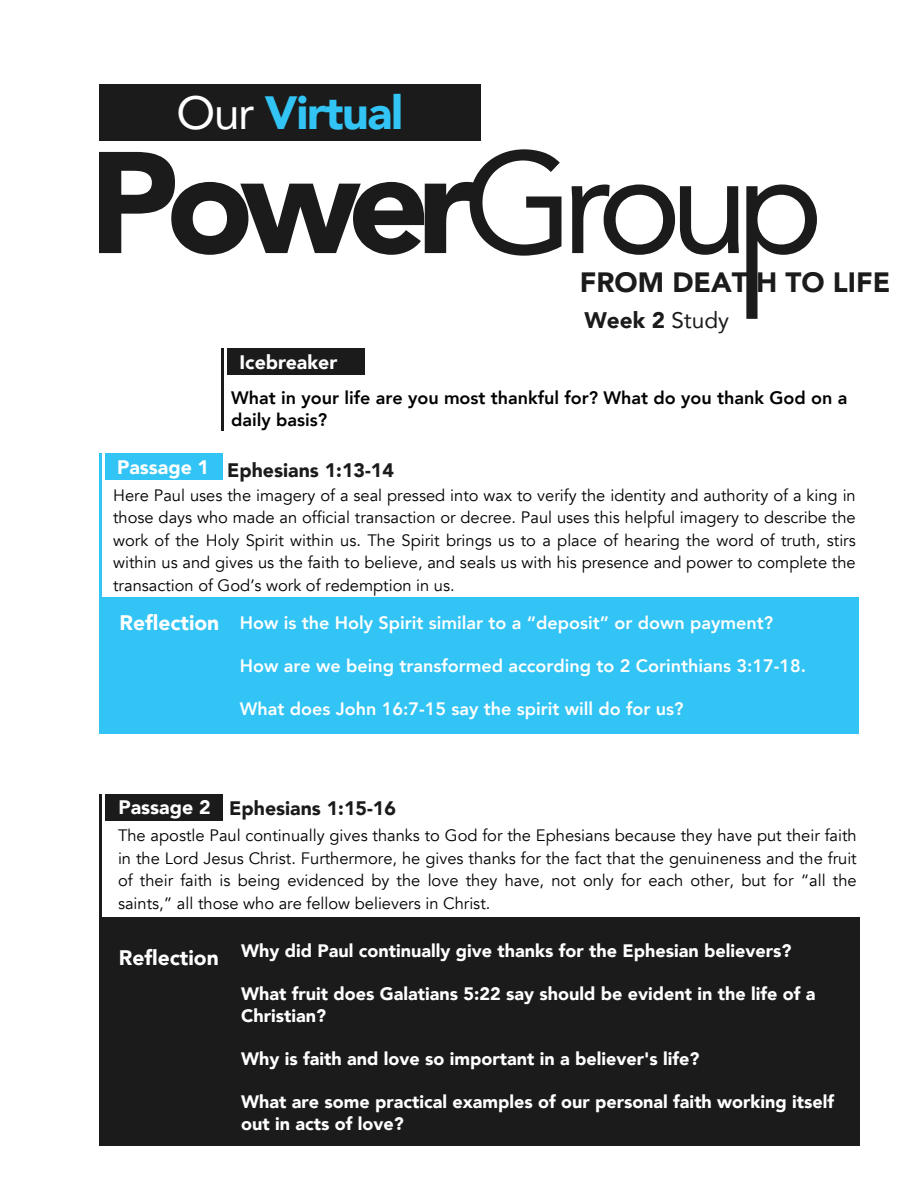
<style>
.page{position:relative;width:918px;height:1188px;background:#fff}
.page>*{position:absolute;margin:0;border:0;box-sizing:border-box;transform-origin:0 0}
.t1{font:900 46.5px "Avenir";letter-spacing:-.03em;color:#32c4f4}
.t2{font:900 27.9px "Avenir";color:#1b1b1b}
.t3{font:900 22.5px "Avenir";color:#1b1b1b}
.t4{font:900 21px "Avenir";color:#fff}
.t5{font:900 19.5px "Avenir";color:#1b1b1b}
.t6{font:900 19.5px "Avenir";color:#fff}
.t7{font:900 18px/21.6px "Avenir";color:#fff}
.t8{font:800 18px "Avenir";color:#fff}
.t9{font:800 18px/21.6px "Avenir";color:#000}
.t10{font:16.5px/22.5px "Avenir";color:#000;text-align:justify}
.s1{font-weight:400;color:#fff}
.s2{font-weight:400}
</style>
<div class="page">
<div style="left:227px;top:348px;width:138px;height:27px;background:#1b1b1b"></div>
<hr style="left:221px;top:348px;width:3px;height:83px;background:#1b1b1b">
<div style="left:105px;top:453px;width:118px;height:27px;background:#32c4f4"></div>
<hr style="left:99px;top:453px;width:3px;height:215px;background:#32c4f4">
<div style="left:99px;top:598px;width:760px;height:136px;background:#32c4f4"></div>
<div style="left:105px;top:794px;width:118px;height:27px;background:#1b1b1b"></div>
<hr style="left:99px;top:794px;width:3px;height:207px;background:#1b1b1b">
<div style="left:99px;top:918px;width:760px;height:228px;background:#1b1b1b"></div>
<svg style="left:99px;top:149px;width:462px;height:107px"></svg>
<svg style="left:572px;top:184px;width:167px;height:71px"></svg>
<svg style="left:746px;top:184px;width:71px;height:135px"></svg>
<div style="left:99px;top:84px;width:381px;height:57px;background:#1b1b1b"></div>
<h1 class="t1" style="left:176px;top:73px;width:228px"><span class="s1">Our</span> Virtual</h1>
<p class="t6" style="left:240px;top:345px;width:99px">Icebreaker</p>
<h2 class="t2" style="left:580px;top:258px;width:312px">FROM DEAT H TO LIFE</h2>
<h3 class="t3" style="left:584px;top:301px;width:146px">Week 2 <span class="s2">Study</span></h3>
<p class="t6" style="left:117px;top:451px;width:94px">Passage 1</p>
<p class="t9" style="left:231px;top:387px;width:618px">What in your life are you most thankful for? What do you thank God on a daily basis?</p>
<p class="t5" style="left:227px;top:453px;width:168px">Ephesians 1:13-14</p>
<p class="t10" style="left:113px;top:484px;width:744px">Here Paul uses the imagery of a seal pressed into wax to verify the identity and authority of a king in those days who made an official transaction or decree. Paul uses this helpful imagery to describe the work of the Holy Spirit within us. The Spirit brings us to a place of hearing the word of truth, stirs within us and gives us the faith to believe, and seals us with his presence and power to complete the transaction of God’s work of redemption in us.</p>
<p class="t4" style="left:119px;top:605px;width:101px">Reflection</p>
<p class="t8" style="left:240px;top:609px;width:535px">How is the Holy Spirit similar to a “deposit” or down payment?</p>
<p class="t8" style="left:240px;top:652px;width:568px">How are we being transformed according to 2 Corinthians 3:17-18.</p>
<p class="t8" style="left:240px;top:695px;width:445px">What does John 16:7-15 say the spirit will do for us?</p>
<p class="t6" style="left:118px;top:791px;width:94px">Passage 2</p>
<p class="t5" style="left:229px;top:792px;width:168px">Ephesians 1:15-16</p>
<p class="t10" style="left:118px;top:825px;width:740px">The apostle Paul continually gives thanks to God for the Ephesians because they have put their faith in the Lord Jesus Christ. Furthermore, he gives thanks for the fact that the genuineness and the fruit of their faith is being evidenced by the love they have, not only for each other, but for “all the saints,” all those who are fellow believers in Christ.</p>
<p class="t4" style="left:119px;top:940px;width:101px">Reflection</p>
<p class="t7" style="left:241px;top:940px;width:552px">Why did Paul continually give thanks for the Ephesian believers?</p>
<p class="t7" style="left:241px;top:983px;width:576px">What fruit does Galatians 5:22 say should be evident in the life of a<br>Christian?</p>
<p class="t7" style="left:241px;top:1048px;width:460px">Why is faith and love so important in a believer's life?</p>
<p class="t7" style="left:241px;top:1091px;width:595px">What are some practical examples of our personal faith working itself out in acts of love?</p>
</div>
